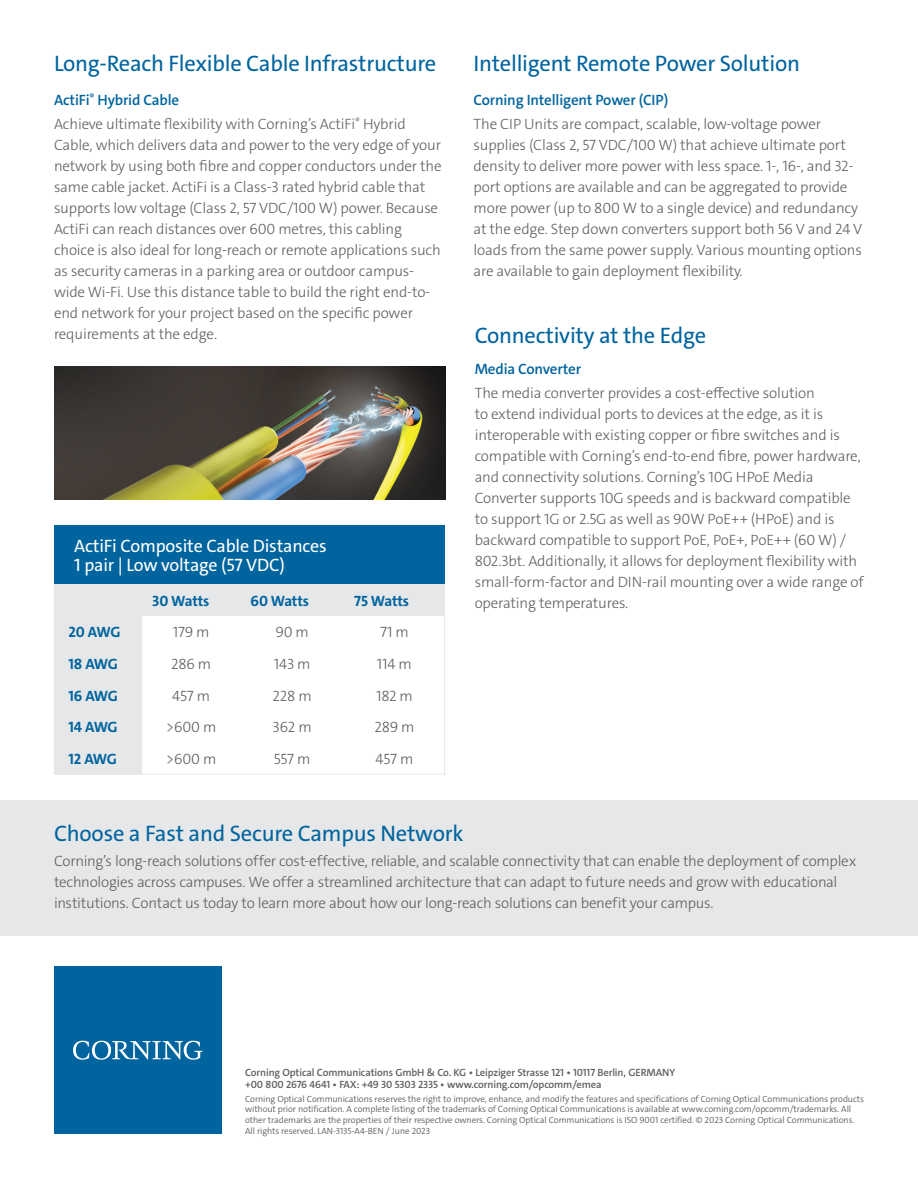
<style>
.page{position:relative;width:918px;height:1188px;background:#fff}
.page>*{position:absolute;margin:0;border:0;box-sizing:border-box;transform-origin:0 0}
.t1{font:22.5px "The Sans C4 s";letter-spacing:-.01em;color:#00649e}
.t2{font:18px "The Sans C4 s";letter-spacing:-.01em;color:#fff}
.t3{font:300 15px/21px "The Sans C4 s";letter-spacing:-.01em;color:#5f6062}
.subhead{font:300 15px/21px "The Sans C4 s";letter-spacing:-.015em;color:#5f5f62}
.t4{font:600 15px "The Sans C4 s";letter-spacing:-.01em;color:#00649e}
.t5{font:700 15px "The Sans C4 s";letter-spacing:-.02em;color:#00649e}
.t6{font:600 10.5px "The Sans C4 s";letter-spacing:-.01em;color:#5f5f62}
.t7{font:300 9px/10.8px "The Sans C4 s";letter-spacing:-.01em;color:#5f5f62}
.s1{color:#5f5f62}
</style>
<div class="page">
<div style="left:54px;top:526px;width:391px;height:58px;background:#00649e"></div>
<svg style="left:54px;top:584px;width:391px;height:191px"></svg>
<div style="left:54px;top:966px;width:168px;height:168px;background:#00649e"></div>
<svg style="left:73px;top:1041px;width:130px;height:19px"></svg>
<img style="left:54px;top:367px;width:391px;height:133px">
<div style="left:0;top:800px;width:918px;height:136px;background:#e6e7e9"></div>
<p class="t1" style="left:54px;top:49px;width:384px">Long-Reach Flexible Cable Infrastructure</p>
<p class="t4" style="left:54px;top:90px;width:127px">ActiFi<sup>®</sup> Hybrid Cable</p>
<p class="t3" style="left:54px;top:114px;width:389px">Achieve ultimate flexibility with Corning<span class="s1">’</span>s ActiFi<sup>®</sup> Hybrid Cable, which delivers data and power to the very edge of your network by using both fibre and copper conductors under the same cable jacket. ActiFi is a Class-3 rated hybrid cable that supports low voltage (Class 2, 57 VDC/100 W) power. Because ActiFi can reach distances over 600 metres, this cabling choice is also ideal for long-reach or remote applications such as security cameras in a parking area or outdoor campus&shy;wide Wi-Fi. Use this distance table to build the right end-to&shy;end network for your project based on the specific power requirements at the edge.</p>
<p class="t2" style="left:74px;top:535px;width:254px">ActiFi Composite Cable Distances</p>
<p class="t2" style="left:74px;top:553px;width:212px">1 pair | Low voltage (57 VDC)</p>
<p class="t5" style="left:152px;top:591px;width:59px">30 Watts</p>
<p class="t5" style="left:251px;top:591px;width:60px">60 Watts</p>
<p class="t5" style="left:354px;top:591px;width:56px">75 Watts</p>
<p class="t5" style="left:69px;top:623px;width:53px">20 AWG</p>
<p class="subhead" style="left:173px;top:622px;width:38px">179 m</p>
<p class="subhead" style="left:275px;top:622px;width:35px">90 m</p>
<p class="subhead" style="left:380px;top:622px;width:30px">71 m</p>
<p class="t5" style="left:69px;top:654px;width:51px">18 AWG</p>
<p class="subhead" style="left:171px;top:654px;width:42px">286 m</p>
<p class="subhead" style="left:274px;top:654px;width:38px">143 m</p>
<p class="subhead" style="left:377px;top:654px;width:36px">114 m</p>
<p class="t5" style="left:69px;top:686px;width:51px">16 AWG</p>
<p class="subhead" style="left:172px;top:685px;width:39px">457 m</p>
<p class="subhead" style="left:273px;top:685px;width:41px">228 m</p>
<p class="subhead" style="left:376px;top:685px;width:38px">182 m</p>
<p class="t5" style="left:69px;top:718px;width:51px">14 AWG</p>
<p class="subhead" style="left:166px;top:717px;width:52px">&gt;600 m</p>
<p class="subhead" style="left:273px;top:717px;width:41px">362 m</p>
<p class="subhead" style="left:374px;top:717px;width:42px">289 m</p>
<p class="t5" style="left:69px;top:750px;width:50px">12 AWG</p>
<p class="subhead" style="left:166px;top:749px;width:52px">&gt;600 m</p>
<p class="subhead" style="left:274px;top:749px;width:38px">557 m</p>
<p class="subhead" style="left:376px;top:749px;width:39px">457 m</p>
<p class="t1" style="left:474px;top:49px;width:328px">Intelligent Remote Power Solution</p>
<p class="t4" style="left:474px;top:90px;width:196px">Corning Intelligent Power (CIP)</p>
<p class="t3" style="left:474px;top:114px;width:390px">The CIP Units are compact, scalable, low-voltage power supplies (Class 2, 57 VDC/100 W) that achieve ultimate port density to deliver more power with less space. 1-, 16-, and 32- port options are available and can be aggregated to provide more power (up to 800 W to a single device) and redundancy at the edge. Step down converters support both 56 V and 24 V loads from the same power supply. Various mounting options are available to gain deployment flexibility.</p>
<p class="t1" style="left:475px;top:321px;width:233px">Connectivity at the Edge</p>
<p class="t4" style="left:475px;top:359px;width:108px">Media Converter</p>
<p class="t3" style="left:475px;top:383px;width:391px">The media converter provides a cost-effective solution<br>to extend individual ports to devices at the edge, as it is interoperable with existing copper or fibre switches and is compatible with Corning’s end-to-end fibre, power hardware, and connectivity solutions. Corning<span class="s1">’</span>s 10G HPoE Media Converter supports 10G speeds and is backward compatible to support 1G or 2.5G as well as 90W PoE++ (HPoE) and is backward compatible to support PoE, PoE+, PoE++ (60 W) / 802.3bt. Additionally, it allows for deployment flexibility with small-form-factor and DIN-rail mounting over a wide range of operating temperatures.</p>
<p class="t1" style="left:54px;top:819px;width:411px">Choose a Fast and Secure Campus Network</p>
<p class="subhead" style="left:54px;top:851px;width:804px">Corning’s long-reach solutions offer cost-effective, reliable, and scalable connectivity that can enable the deployment of complex technologies across campuses. We offer a streamlined architecture that can adapt to future needs and grow with educational institutions. Contact us today to learn more about how our long-reach solutions can benefit your campus.</p>
<p class="t6" style="left:245px;top:1066px;width:432px">Corning Optical Communications GmbH &amp; Co. KG • Leipziger Strasse 121 • 10117 Berlin, GERMANY</p>
<p class="t6" style="left:245px;top:1078px;width:358px">+00 800 2676 4641 • FAX: +49 30 5303 2335 • www.corning.com/opcomm/emea</p>
<p class="t7" style="left:245px;top:1093px;width:620px">Corning Optical Communications reserves the right to improve, enhance, and modify the features and specifications of Corning Optical Communications products without prior notification. A complete listing of the trademarks of Corning Optical Communications is available at www.corning.com/opcomm/trademarks. All other trademarks are the properties of their respective owners. Corning Optical Communications is ISO 9001 certified. © 2023 Corning Optical Communications.<br>All rights reserved. LAN-3135-A4-BEN / June 2023</p>
</div>
